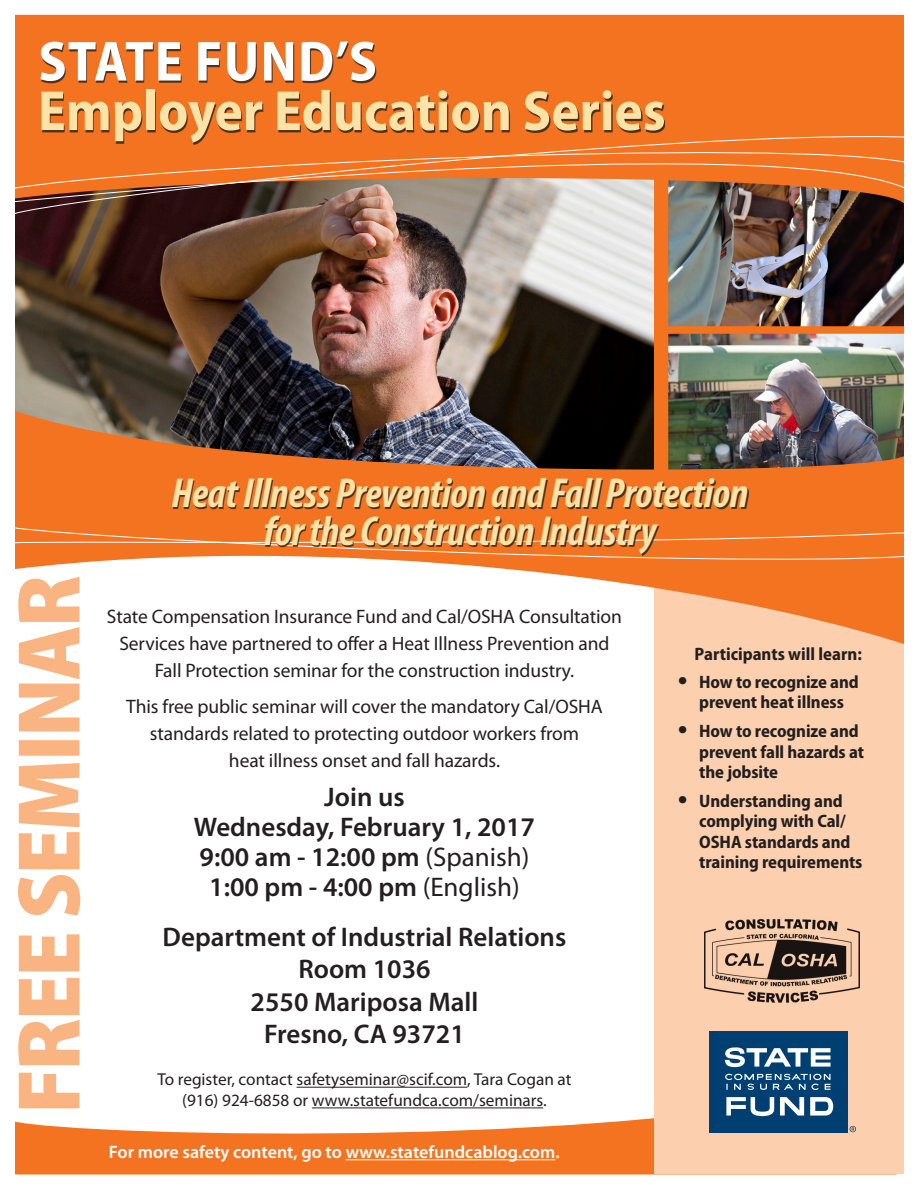
<style>
.page{position:relative;width:918px;height:1188px;background:#fff}
.page>*{position:absolute;margin:0;border:0;box-sizing:border-box;transform-origin:0 0}
.Marquee{font:700 semi-condensed 57px/49.5px "Myriad Pro";color:#ffe2a5}
.Subject{font:italic 700 condensed 42px/37.5px "Myriad Pro";letter-spacing:-.01em;color:#ffe2a5;text-align:center}
.Dateline{font:600 27px/30px "Myriad Pro";color:#231f20;text-align:center}
.Dateline-2{font:19.5px/27px "Myriad Pro";letter-spacing:-.005em;color:#231f20;text-align:center}
.t1{font:700 semi-condensed 18px/20.2px "Myriad Pro";letter-spacing:-.005em;color:#231f20}
.Address_Line{font:600 18px "Myriad Pro";color:#fff}
.Dateline-3{font:17.25px/20.7px "Myriad Pro";color:#231f20;text-align:center}
.s1{color:#fff}
.s2{font-weight:400}
.s3{font-family:"Stone Informal Std";font-weight:500;font-stretch:normal;font-size:21px}
</style>
<div class="page">
<svg style="left:15px;top:1086px;width:639px;height:88px;fill:#f47321"></svg>
<div style="left:654px;top:580px;width:250px;height:594px;background:#fcd0af"></div>
<img style="left:15px;top:15px;width:889px;height:629px">
<div style="left:709px;top:1031px;width:139px;height:102px;background:#003f72"></div>
<svg style="left:780px;top:1097px;width:24px;height:19px"></svg>
<svg style="left:726px;top:1097px;width:48px;height:19px"></svg>
<svg style="left:810px;top:1097px;width:23px;height:19px"></svg>
<svg style="left:725px;top:1047px;width:106px;height:20px"></svg>
<svg style="left:725px;top:1074px;width:106px;height:16px"></svg>
<svg style="left:850px;top:1126px;width:6px;height:6px"></svg>
<svg style="left:18px;top:576px;width:62px;height:532px"></svg>
<svg style="left:15px;top:527px;width:889px;height:41px"></svg>
<img style="left:15px;top:128px;width:889px;height:88px">
<hr style="left:297px;top:1087px;width:170px;height:1px;background:#231f20">
<hr style="left:312px;top:1107px;width:231px;height:1px;background:#231f20">
<div style="left:41px;top:43px;width:624px;height:102px;background:#231f20;opacity:.8"></div>
<div style="left:173px;top:480px;width:576px;height:76px;background:#231f20;opacity:.8"></div>
<img style="left:704px;top:918px;width:156px;height:85px">
<hr style="left:346px;top:1159px;width:209px;height:1px;background:#fff">
<p class="Marquee" style="left:38px;top:35px;width:629px"><span class="s1">STATE FUND’S<br></span>Employer Education Series</p>
<p class="Subject" style="left:172px;top:473px;width:578px">Heat Illness Prevention and Fall Protection for the Construction Industry</p>
<p class="Dateline-2" style="left:107px;top:602px;width:517px">State Compensation Insurance Fund and Cal/OSHA Consultation<br>Services have partnered to offer a Heat Illness Prevention and<br>Fall Protection seminar for the construction industry.</p>
<p class="Dateline-2" style="left:126px;top:692px;width:478px">This free public seminar will cover the mandatory Cal/OSHA standards related to protecting outdoor workers from<br>heat illness onset and fall hazards.</p>
<p class="Dateline" style="left:194px;top:781px;width:343px">Join us<br>Wednesday, February 1, 2017</p>
<p class="Dateline" style="left:200px;top:841px;width:331px">9:00 am - 12:00 pm <span class="s2">(Spanish)<br></span>1:00 pm - 4:00 pm <span class="s2">(English)</span></p>
<p class="Dateline" style="left:163px;top:921px;width:405px">Department of Industrial Relations</p>
<p class="Dateline" style="left:298px;top:954px;width:134px">Room 1036</p>
<p class="Dateline" style="left:251px;top:986px;width:229px">2550 Mariposa Mall</p>
<p class="Dateline" style="left:264px;top:1018px;width:202px">Fresno, CA 93721</p>
<p class="Dateline-3" style="left:157px;top:1069px;width:416px">To register, contact safetyseminar@scif.com, Tara Cogan at (916) 924-6858 or www.statefundca.com/seminars.</p>
<p class="Address_Line" style="left:109px;top:1141px;width:452px">For more safety content, go to www.statefundcablog.com.</p>
<p class="t1" style="left:695px;top:643px;width:169px">Participants will learn:</p>
<p class="t1" style="left:678px;top:671px;width:183px;text-align:center"><span class="s3">•</span> How to recognize and prevent heat illness</p>
<p class="t1" style="left:699px;top:721px;width:166px;text-indent:-22px"><span class="s3">•</span> How to recognize and prevent fall hazards at the jobsite</p>
<p class="t1" style="left:699px;top:790px;width:165px;text-indent:-22px"><span class="s3">•</span> Understanding and complying with Cal/<br>OSHA standards and training requirements</p>
</div>
